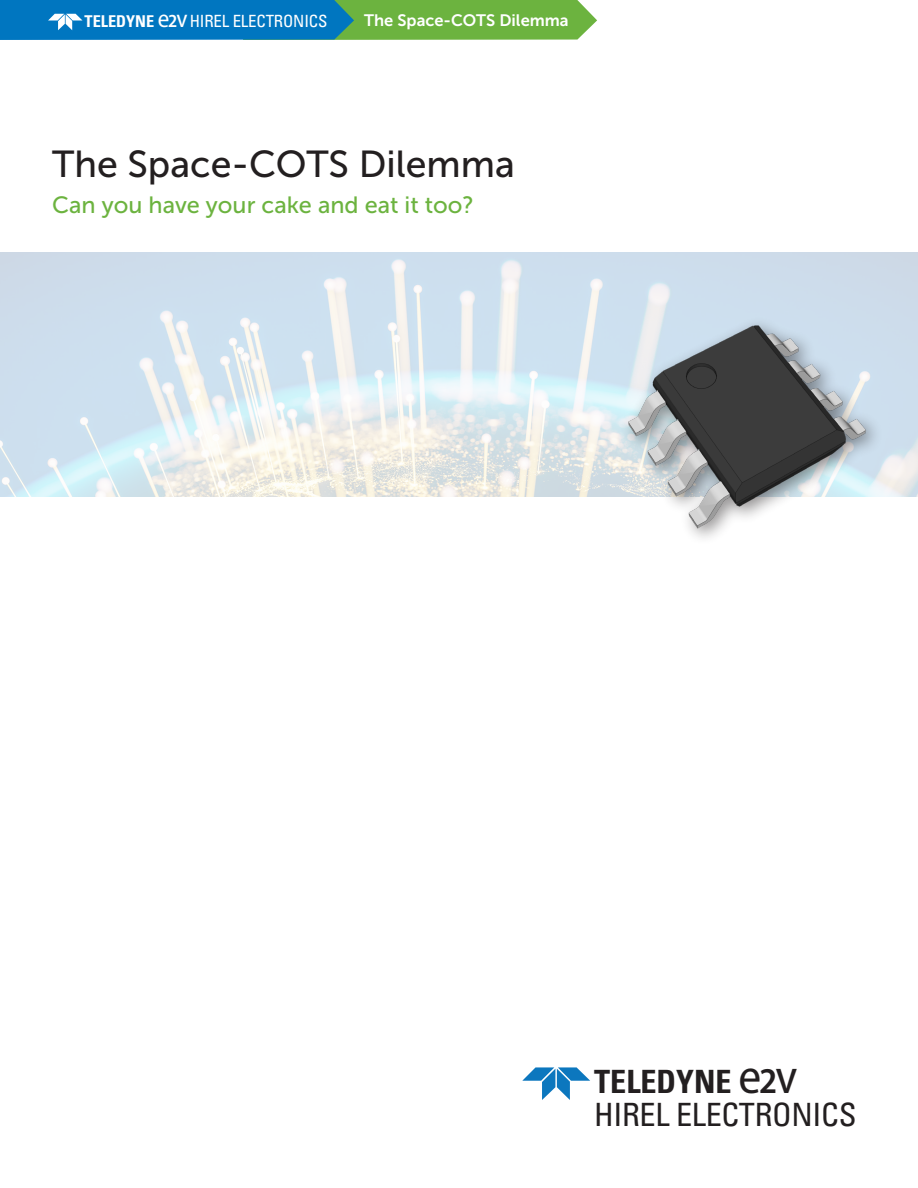
<style>
.page{position:relative;width:918px;height:1188px;background:#fff}
.page>*{position:absolute;margin:0;border:0;box-sizing:border-box;transform-origin:0 0}
.t1{font:37.5px "Museo Sans 500";color:#231f20}
.t2{font:condensed 32.1px/33px "Univers";letter-spacing:-.01em;color:#231f20}
.t3{font:23.55px "Museo Sans 500";color:#6cb33f}
.t4{font:condensed 16.8px "Univers";letter-spacing:-.01em;color:#fff}
.t5{font:16.5px "Museo Sans 700";color:#fff}
.s1{font-weight:700;font-size:16.2px}
.s2{font-family:"Myriad Pro";font-stretch:semi-condensed;font-size:25.2px}
.s3{font-family:"Myriad Pro";font-weight:600;font-stretch:semi-condensed;font-size:18.45px}
.s4{font-weight:700}
.s5{font-family:"Myriad Pro";font-stretch:semi-condensed;font-size:49.8px}
.s6{font-family:"Myriad Pro";font-weight:600;font-stretch:semi-condensed;font-size:36.45px}
</style>
<div class="page">
<svg style="left:0;top:0;width:597px;height:40px;background:#34938d"></svg>
<svg style="left:522px;top:1067px;width:68px;height:33px"></svg>
<img style="left:0;top:253px;width:562px;height:244px">
<img style="left:562px;top:252px;width:356px;height:286px">
<p class="t4" style="left:85px;top:10px;width:244px"><span class="s1">TELEDYNE</span> <span class="s2">e</span><span class="s3">2</span><span class="s2">v</span> HIREL ELECTRONICS</p>
<p class="t5" style="left:364px;top:11px;width:206px">The Space-COTS Dilemma</p>
<p class="t1" style="left:52px;top:144px;width:464px">The Space-COTS Dilemma</p>
<p class="t3" style="left:52px;top:192px;width:423px">Can you have your cake and eat it too?</p>
<h2 class="t2" style="left:594px;top:1065px;width:264px"><span class="s4">TELEDYNE</span> <span class="s5">e</span><span class="s6">2</span><span class="s5">v<br></span>HIREL ELECTRONICS</h2>
</div>
